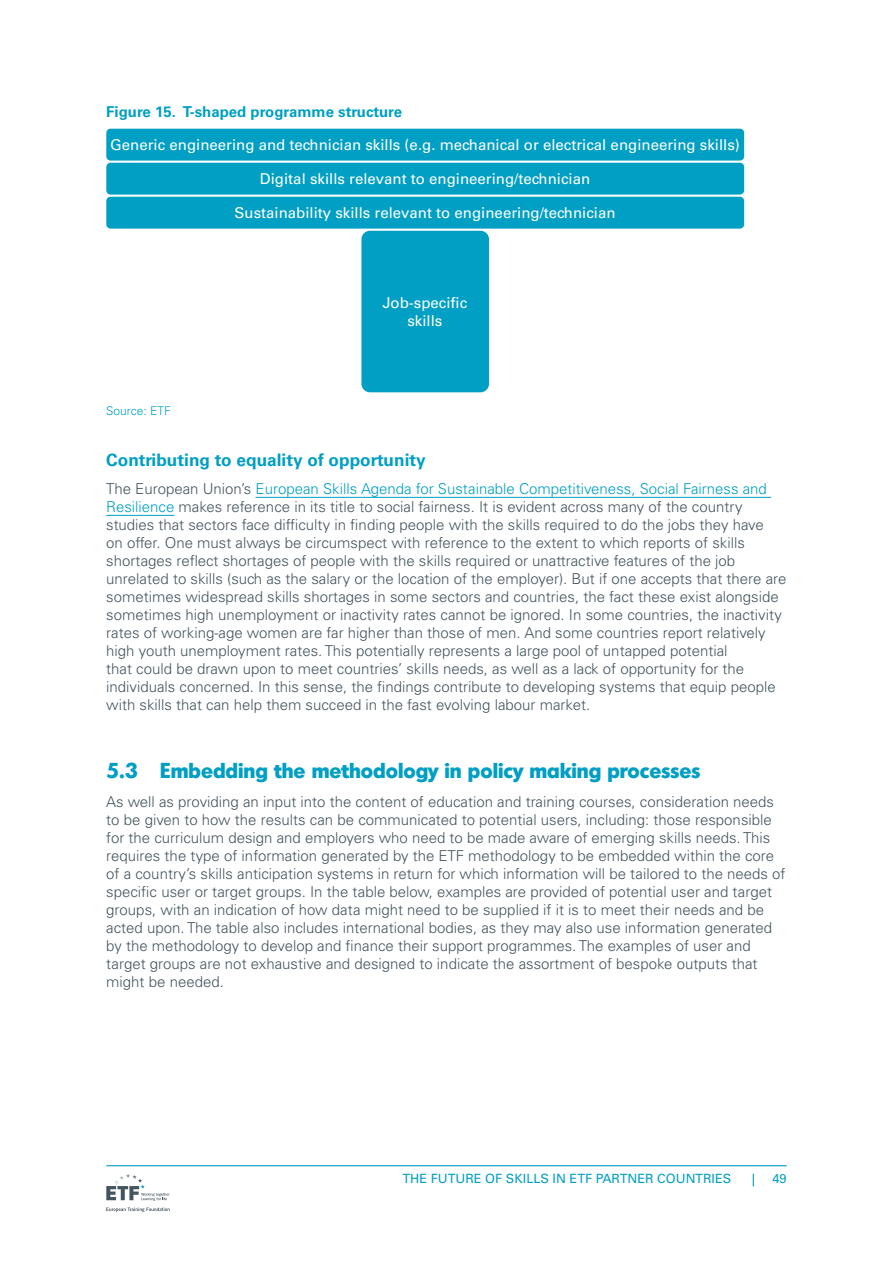
<style>
.page{position:relative;width:893px;height:1263px;background:#fff}
.page>*{position:absolute;margin:0;border:0;box-sizing:border-box;transform-origin:0 0}
.Heading_2{font:700 21px "Montreal TS";color:#009fc3}
.Heading_3{font:700 17.25px "Univers LT Std";color:#009fc3}
.Body_text{font:300 15px/18px "Univers LT Std";color:#45555f}
.Body_text-2{font:15px/18px "Univers LT Std";color:#fff;text-align:center}
.Figure_title{font:700 15px "Univers LT Std";color:#009fc3}
.t1{font:12.75px "Univers LT Std";color:#009fc3}
.Source{font:300 12px "Univers LT Std";color:#009fc3}
.s1{color:#009fc3}
</style>
<div class="page">
<svg style="left:106px;top:1207px;width:64px;height:5px"></svg>
<svg style="left:106px;top:1174px;width:64px;height:27px"></svg>
<hr style="left:106px;top:1165px;width:681px;height:1px;background:#009fc3">
<svg style="left:753px;top:1174px;width:1px;height:12px"></svg>
<hr style="left:255px;top:497px;width:516px;height:1px;background:#009fc3">
<hr style="left:106px;top:515px;width:68px;height:1px;background:#009fc3">
<div style="left:361px;top:231px;width:128px;height:161px;background:#009fc3;border-radius:9px"></div>
<div style="left:106px;top:197px;width:638px;height:32px;background:#009fc3;border-radius:4px"></div>
<div style="left:106px;top:163px;width:638px;height:32px;background:#009fc3;border-radius:4px"></div>
<div style="left:106px;top:129px;width:638px;height:32px;background:#009fc3;border-radius:4px"></div>
<p class="Figure_title" style="left:106px;top:103px;width:297px">Figure 15. T-shaped programme structure</p>
<p class="Body_text-2" style="left:110px;top:136px;width:631px">Generic engineering and technician skills (e.g. mechanical or electrical engineering skills)</p>
<p class="Body_text-2" style="left:260px;top:170px;width:332px">Digital skills relevant to engineering/technician</p>
<p class="Body_text-2" style="left:235px;top:204px;width:383px">Sustainability skills relevant to engineering/technician</p>
<p class="Body_text-2" style="left:383px;top:294px;width:86px">Job-specific skills</p>
<p class="Source" style="left:106px;top:404px;width:66px">Source: ETF</p>
<p class="Heading_3" style="left:106px;top:449px;width:321px">Contributing to equality of opportunity</p>
<p class="Body_text" style="left:106px;top:480px;width:682px">The European Union’s <span class="s1">European Skills Agenda for Sustainable Competitiveness, Social Fairness and Resilience</span> makes reference in its title to social fairness. It is evident across many of the country studies that sectors face difficulty in finding people with the skills required to do the jobs they have<br>on offer. One must always be circumspect with reference to the extent to which reports of skills shortages reflect shortages of people with the skills required or unattractive features of the job unrelated to skills (such as the salary or the location of the employer). But if one accepts that there are sometimes widespread skills shortages in some sectors and countries, the fact these exist alongside sometimes high unemployment or inactivity rates cannot be ignored. In some countries, the inactivity rates of working-age women are far higher than those of men. And some countries report relatively high youth unemployment rates. This potentially represents a large pool of untapped potential<br>that could be drawn upon to meet countries’ skills needs, as well as a lack of opportunity for the individuals concerned. In this sense, the findings contribute to developing systems that equip people with skills that can help them succeed in the fast evolving labour market.</p>
<p class="Heading_2" style="left:106px;top:756px;width:596px">5.3 Embedding the methodology in policy making processes</p>
<p class="Body_text" style="left:106px;top:792px;width:681px">As well as providing an input into the content of education and training courses, consideration needs to be given to how the results can be communicated to potential users, including: those responsible for the curriculum design and employers who need to be made aware of emerging skills needs. This requires the type of information generated by the ETF methodology to be embedded within the core of a country’s skills anticipation systems in return for which information will be tailored to the needs of specific user or target groups. In the table below, examples are provided of potential user and target groups, with an indication of how data might need to be supplied if it is to meet their needs and be acted upon. The table also includes international bodies, as they may also use information generated by the methodology to develop and finance their support programmes. The examples of user and target groups are not exhaustive and designed to indicate the assortment of bespoke outputs that might be needed.</p>
<p class="t1" style="left:402px;top:1171px;width:330px">THE FUTURE OF SKILLS IN ETF PARTNER COUNTRIES</p>
<p class="t1" style="left:772px;top:1171px;width:16px">49</p>
</div>
